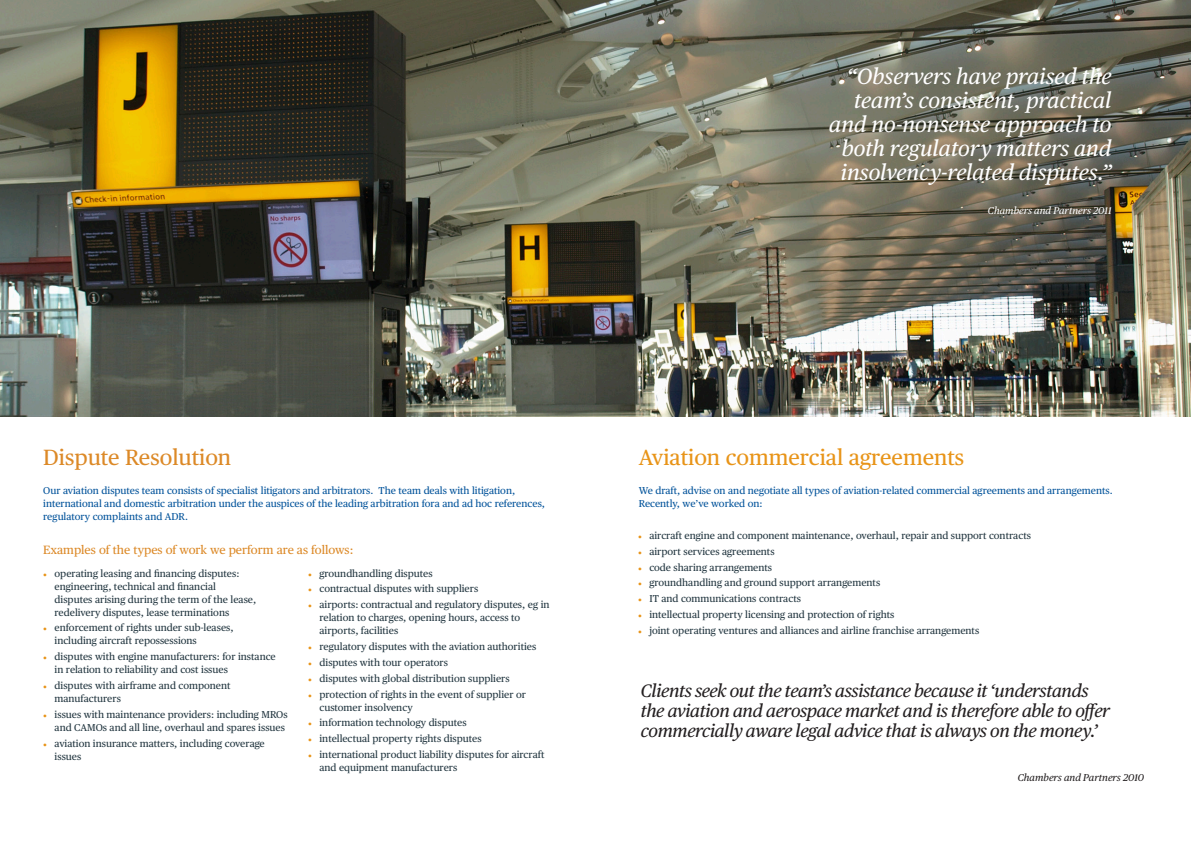
<style>
.page{position:relative;width:1191px;height:842px;background:#fff}
.page>*{position:absolute;margin:0;border:0;box-sizing:border-box;transform-origin:0 0}
.t1{font:italic 22px/24px "Publico Text";color:#fff;text-align:right}
.seond_title{font:22px "Publico Text";color:#e89418}
.seond_title-2{font:22px "Publico Text";color:#dc8927}
.body_text{font:italic 18px/20px "Publico Text";letter-spacing:-.02em;color:#231f20}
.example{font:12px "Publico Text";color:#dc8927}
.sub_sub_bullete{font:10px/13px "Publico Text";color:#21353f}
.body_text-2{font:10px/13px "Publico Text";color:#01529a}
.t2{font:italic 10px "Publico Text";color:#fff}
.body_text-3{font:italic 10px "Publico Text";color:#231f20}
</style>
<div class="page">
<img style="left:0;top:0;width:1191px;height:417px">
<p class="t1" style="left:829px;top:63px;width:284px">“Observers have praised the team’s consistent, practical and no-nonsense approach to both regulatory matters and insolvency-related disputes.”</p>
<p class="t2" style="left:988px;top:203px;width:125px">Chambers and Partners 2011</p>
<p class="seond_title-2" style="left:43px;top:440px;width:189px">Dispute Resolution</p>
<p class="body_text-2" style="left:43px;top:483px;width:503px">Our aviation disputes team consists of specialist litigators and arbitrators. The team deals with litigation, international and domestic arbitration under the auspices of the leading arbitration fora and ad hoc references, regulatory complaints and ADR.</p>
<p class="example" style="left:43px;top:540px;width:312px">Examples of the types of work we perform are as follows:</p>
<p class="sub_sub_bullete" style="left:55px;top:566px;width:203px;text-indent:-11px"><sub>•</sub> operating leasing and financing disputes: engineering, technical and financial disputes arising during the term of the lease, redelivery disputes, lease terminations</p>
<p class="sub_sub_bullete" style="left:55px;top:621px;width:180px;text-indent:-11px"><sub>•</sub> enforcement of rights under sub-leases, including aircraft repossessions</p>
<p class="sub_sub_bullete" style="left:55px;top:650px;width:223px;text-indent:-11px"><sub>•</sub> disputes with engine manufacturers: for instance in relation to reliability and cost issues</p>
<p class="sub_sub_bullete" style="left:55px;top:678px;width:177px;text-indent:-11px"><sub>•</sub> disputes with airframe and component manufacturers</p>
<p class="sub_sub_bullete" style="left:43px;top:707px;width:246px;text-align:right"><sub>•</sub> issues with maintenance providers: including MROs and CAMOs and all line, overhaul and spares issues</p>
<p class="sub_sub_bullete" style="left:55px;top:736px;width:212px;text-indent:-11px"><sub>•</sub> aviation insurance matters, including coverage issues</p>
<p class="sub_sub_bullete" style="left:308px;top:566px;width:126px"><sub>•</sub> groundhandling disputes</p>
<p class="sub_sub_bullete" style="left:308px;top:582px;width:172px"><sub>•</sub> contractual disputes with suppliers</p>
<p class="sub_sub_bullete" style="left:319px;top:598px;width:231px;text-indent:-11px"><sub>•</sub> airports: contractual and regulatory disputes, eg in relation to charges, opening hours, access to airports, facilities</p>
<p class="sub_sub_bullete" style="left:308px;top:639px;width:230px"><sub>•</sub> regulatory disputes with the aviation authorities</p>
<p class="sub_sub_bullete" style="left:308px;top:655px;width:141px"><sub>•</sub> disputes with tour operators</p>
<p class="sub_sub_bullete" style="left:308px;top:671px;width:203px"><sub>•</sub> disputes with global distribution suppliers</p>
<p class="sub_sub_bullete" style="left:319px;top:687px;width:208px;text-indent:-11px"><sub>•</sub> protection of rights in the event of supplier or customer insolvency</p>
<p class="sub_sub_bullete" style="left:308px;top:716px;width:160px"><sub>•</sub> information technology disputes</p>
<p class="sub_sub_bullete" style="left:308px;top:732px;width:175px"><sub>•</sub> intellectual property rights disputes</p>
<p class="sub_sub_bullete" style="left:319px;top:747px;width:226px;text-indent:-11px"><sub>•</sub> international product liability disputes for aircraft and equipment manufacturers</p>
<p class="seond_title" style="left:639px;top:440px;width:327px">Aviation commercial agreements</p>
<p class="body_text-2" style="left:639px;top:483px;width:475px">We draft, advise on and negotiate all types of aviation-related commercial agreements and arrangements.<br>Recently, we’ve worked on:</p>
<p class="sub_sub_bullete" style="left:638px;top:528px;width:394px"><sub>•</sub> aircraft engine and component maintenance, overhaul, repair and support contracts</p>
<p class="sub_sub_bullete" style="left:638px;top:544px;width:138px"><sub>•</sub> airport services agreements</p>
<p class="sub_sub_bullete" style="left:638px;top:560px;width:136px"><sub>•</sub> code sharing arrangements</p>
<p class="sub_sub_bullete" style="left:638px;top:576px;width:244px"><sub>•</sub> groundhandling and ground support arrangements</p>
<p class="sub_sub_bullete" style="left:638px;top:592px;width:164px"><sub>•</sub> IT and communications contracts</p>
<p class="sub_sub_bullete" style="left:638px;top:607px;width:258px"><sub>•</sub> intellectual property licensing and protection of rights</p>
<p class="sub_sub_bullete" style="left:638px;top:623px;width:343px"><sub>•</sub> joint operating ventures and alliances and airline franchise arrangements</p>
<p class="body_text" style="left:641px;top:680px;width:471px">Clients seek out the team’s assistance because it ‘understands the aviation and aerospace market and is therefore able to offer commercially aware legal advice that is always on the money.’</p>
<p class="body_text-3" style="left:1017px;top:770px;width:128px">Chambers and Partners 2010</p>
</div>
